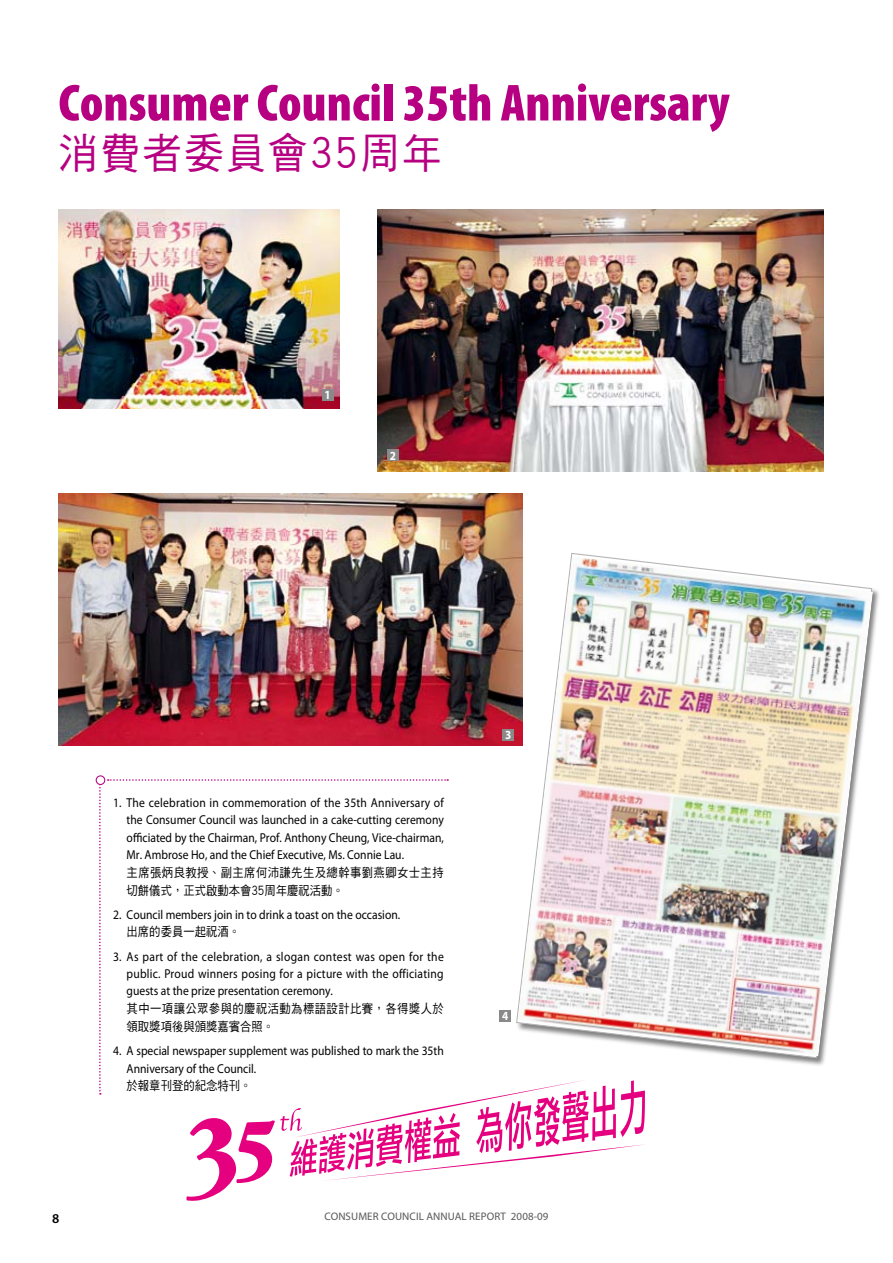
<style>
.page{position:relative;width:893px;height:1263px;background:#fff}
.page>*{position:absolute;margin:0;border:0;box-sizing:border-box;transform-origin:0 0}
.t1{font:900 condensed 52.5px "Myriad Pro";color:#b60081}
.t2{font:42px "DF Hei HK W5";letter-spacing:.05em;color:#b60081;scale:.95 1}
.t3{font:12.9px/17.2px "Myriad Pro";color:#000;text-align:justify;scale:.9 1}
.t4{font:12.6px/18px "DF Hei HK W5";letter-spacing:.035em;color:#000;scale:.9 1}
.t5{font:12.6px "DF Hei HK W5";color:#000;scale:.9 1}
.t6{font:700 12.45px "Myriad Pro";color:#fff;scale:.9 1}
.t7{font:10.95px "Myriad Pro";letter-spacing:.01em;color:#595757}
</style>
<div class="page">
<img style="left:58px;top:493px;width:465px;height:253px">
<img style="left:377px;top:209px;width:446px;height:262px">
<img style="left:58px;top:209px;width:281px;height:200px">
<div style="left:322px;top:389px;width:11px;height:11px;background:#898989"></div>
<svg style="left:99px;top:785px;width:2px;height:309px"></svg>
<svg style="left:108px;top:779px;width:340px;height:2px"></svg>
<div style="left:96px;top:775px;width:9px;height:10px;border:1px solid #b60081;border-radius:50%"></div>
<div style="left:515px;top:552px;width:367px;height:515px;background:#000;opacity:.5"></div>
<img style="left:517px;top:556px;width:356px;height:500px">
<svg style="left:186px;top:1080px;width:459px;height:121px"></svg>
<div style="left:387px;top:450px;width:12px;height:11px;background:#898989"></div>
<div style="left:503px;top:730px;width:11px;height:11px;background:#898989"></div>
<div style="left:500px;top:1010px;width:11px;height:11px;background:#898989"></div>
<h1 class="t1" style="left:58px;top:69px;width:673px">Consumer Council 35th Anniversary</h1>
<h2 class="t2" style="left:58px;top:130px;width:405px">消費者委員會35周年</h2>
<p class="t6" style="left:325px;top:387px;width:8px">1</p>
<p class="t6" style="left:390px;top:447px;width:8px">2</p>
<p class="t3" style="left:127px;top:794px;width:354px;text-indent:-13px">1. The celebration in commemoration of the 35th Anniversary of the Consumer Council was launched in a cake-cutting ceremony officiated by the Chairman, Prof. Anthony Cheung, Vice-chairman, Mr. Ambrose Ho, and the Chief Executive, Ms. Connie Lau.</p>
<p class="t4" style="left:127px;top:863px;width:354px">主席張炳良教授、副主席何沛謙先生及總幹事劉燕卿女士主持切餅儀式，正式啟動本會35周年慶祝活動。</p>
<p class="t3" style="left:113px;top:906px;width:320px">2. Council members join in to drink a toast on the occasion.</p>
<p class="t5" style="left:127px;top:925px;width:128px">出席的委員一起祝酒。</p>
<p class="t3" style="left:127px;top:947px;width:354px;text-indent:-13px">3. As part of the celebration, a slogan contest was open for the public. Proud winners posing for a picture with the officiating guests at the prize presentation ceremony.</p>
<p class="t4" style="left:127px;top:999px;width:354px">其中一項讓公眾參與的慶祝活動為標語設計比賽，各得獎人於領取獎項後與頒獎嘉賓合照。</p>
<p class="t3" style="left:127px;top:1042px;width:354px;text-indent:-13px">4. A special newspaper supplement was published to mark the 35th<br>Anniversary of the Council.</p>
<p class="t5" style="left:127px;top:1079px;width:140px">於報章刊登的紀念特刊。</p>
<p class="t6" style="left:505px;top:727px;width:8px">3</p>
<p class="t6" style="left:502px;top:1007px;width:8px">4</p>
<p class="t7" style="left:324px;top:1209px;width:226px">CONSUMER COUNCIL ANNUAL REPORT 2008-09</p>
</div>
